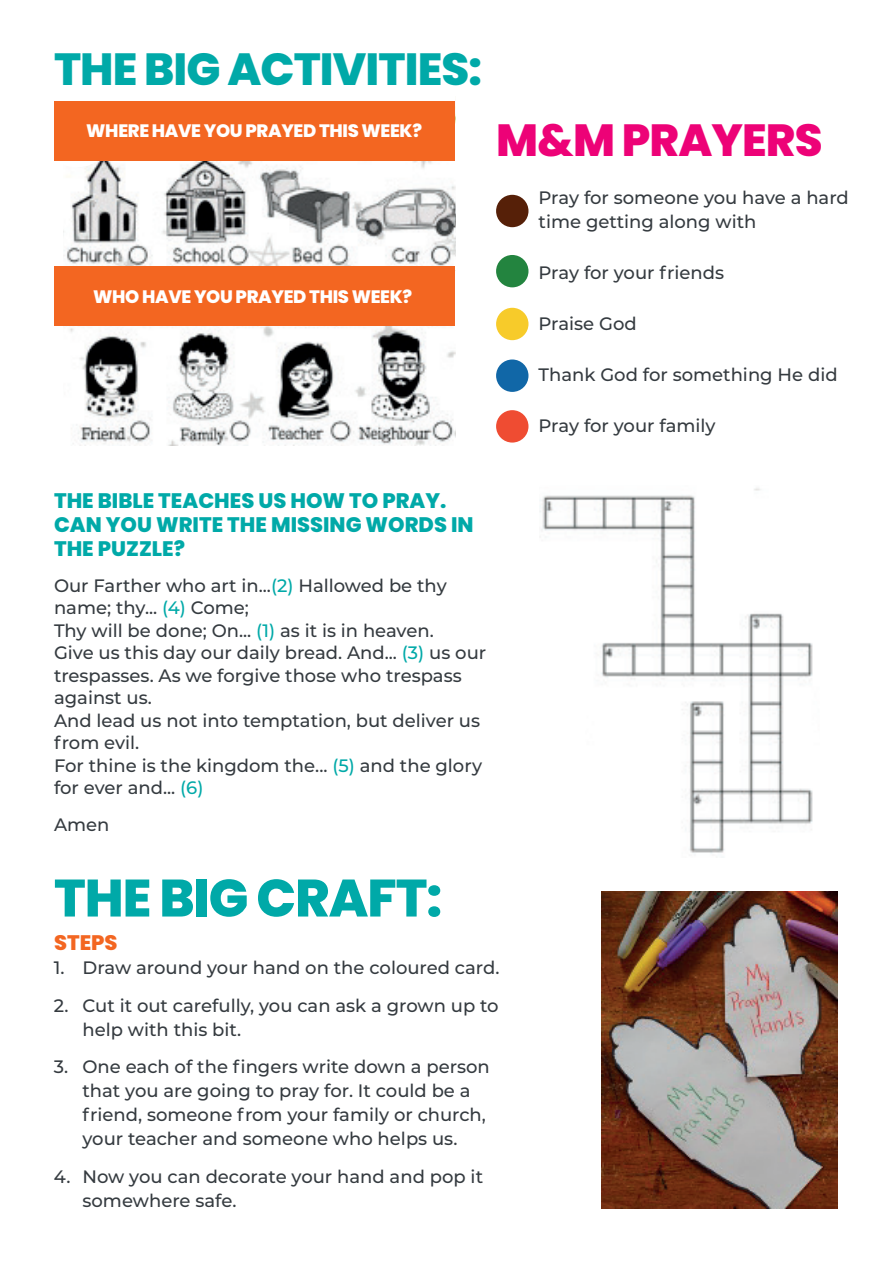
<style>
.page{position:relative;width:893px;height:1263px;background:#fff}
.page>*{position:absolute;margin:0;border:0;box-sizing:border-box;transform-origin:0 0}
.t1{font:800 52.5px "Poppins";letter-spacing:-.02em;color:#00a9a8}
.t2{font:800 45px "Poppins";letter-spacing:-.02em;color:#00a9a8}
.t3{font:800 45px "Poppins";letter-spacing:-.02em;color:#ed0277}
.t4{font:800 21px/24px "Poppins";color:#00a9a8}
.t5{font:800 21px "Poppins";color:#f36621}
.t6{font:500 18px/22.5px "Montserrat";color:#353b40}
.t7{font:800 18px "Poppins";letter-spacing:-.02em;color:#fff}
.s1{color:#00a9a8}
</style>
<div class="page">
<img style="left:601px;top:891px;width:236px;height:318px">
<img style="left:63px;top:106px;width:393px;height:340px">
<div style="left:36px;top:77px;width:81px;height:90px;background:#fff;border-radius:50%"></div>
<div style="left:54px;top:101px;width:401px;height:59px;background:#f36621"></div>
<div style="left:54px;top:266px;width:401px;height:60px;background:#f36621"></div>
<div style="left:496px;top:195px;width:32px;height:32px;background:#562008;border-radius:50%"></div>
<div style="left:496px;top:255px;width:32px;height:32px;background:#23843f;border-radius:50%"></div>
<div style="left:496px;top:308px;width:32px;height:32px;background:#f7cb2a;border-radius:50%"></div>
<div style="left:496px;top:359px;width:32px;height:33px;background:#1167a7;border-radius:50%"></div>
<div style="left:496px;top:410px;width:32px;height:33px;background:#ef4c32;border-radius:50%"></div>
<img style="left:540px;top:488px;width:273px;height:366px">
<div style="left:494px;top:609px;width:91px;height:259px;background:#fff"></div>
<h2 class="t2" style="left:54px;top:43px;width:430px">THE BIG ACTIVITIES:</h2>
<p class="t7" style="left:86px;top:120px;width:337px">WHERE HAVE YOU PRAYED THIS WEEK?</p>
<p class="t7" style="left:93px;top:286px;width:320px">WHO HAVE YOU PRAYED THIS WEEK?</p>
<h2 class="t3" style="left:496px;top:114px;width:328px">M&amp;M PRAYERS</h2>
<p class="t6" style="left:539px;top:185px;width:312px;line-height:24px">Pray for someone you have a hard time getting along with</p>
<p class="t6" style="left:539px;top:261px;width:187px">Pray for your friends</p>
<p class="t6" style="left:539px;top:312px;width:100px">Praise God</p>
<p class="t6" style="left:539px;top:363px;width:300px">Thank God for something He did</p>
<p class="t6" style="left:539px;top:414px;width:178px">Pray for your family</p>
<p class="t4" style="left:54px;top:489px;width:421px">THE BIBLE TEACHES US HOW TO PRAY.<br>CAN YOU WRITE THE MISSING WORDS IN<br>THE PUZZLE?</p>
<p class="t6" style="left:54px;top:574px;width:434px">Our Farther who art in...<span class="s1">(2)</span> Hallowed be thy name; thy... <span class="s1">(4)</span> Come;<br>Thy will be done; On... <span class="s1">(1)</span> as it is in heaven.<br>Give us this day our daily bread. And... <span class="s1">(3)</span> us our trespasses. As we forgive those who trespass against us.<br>And lead us not into temptation, but deliver us from evil.<br>For thine is the kingdom the... <span class="s1">(5)</span> and the glory for ever and... <span class="s1">(6)</span></p>
<p class="t6" style="left:54px;top:812px;width:57px">Amen</p>
<h1 class="t1" style="left:54px;top:868px;width:390px">THE BIG CRAFT:</h1>
<p class="t5" style="left:54px;top:931px;width:65px">STEPS</p>
<p class="t6" style="left:54px;top:956px;width:447px">1. Draw around your hand on the coloured card.</p>
<p class="t6" style="left:82px;top:993px;width:418px;line-height:24px;text-indent:-28px">2. Cut it out carefully, you can ask a grown up to help with this bit.</p>
<p class="t6" style="left:82px;top:1054px;width:409px;line-height:24px;text-indent:-28px">3. One each of the fingers write down a person that you are going to pray for. It could be a friend, someone from your family or church, your teacher and someone who helps us.</p>
<p class="t6" style="left:82px;top:1164px;width:402px;line-height:24px;text-indent:-28px">4. Now you can decorate your hand and pop it somewhere safe.</p>
</div>
